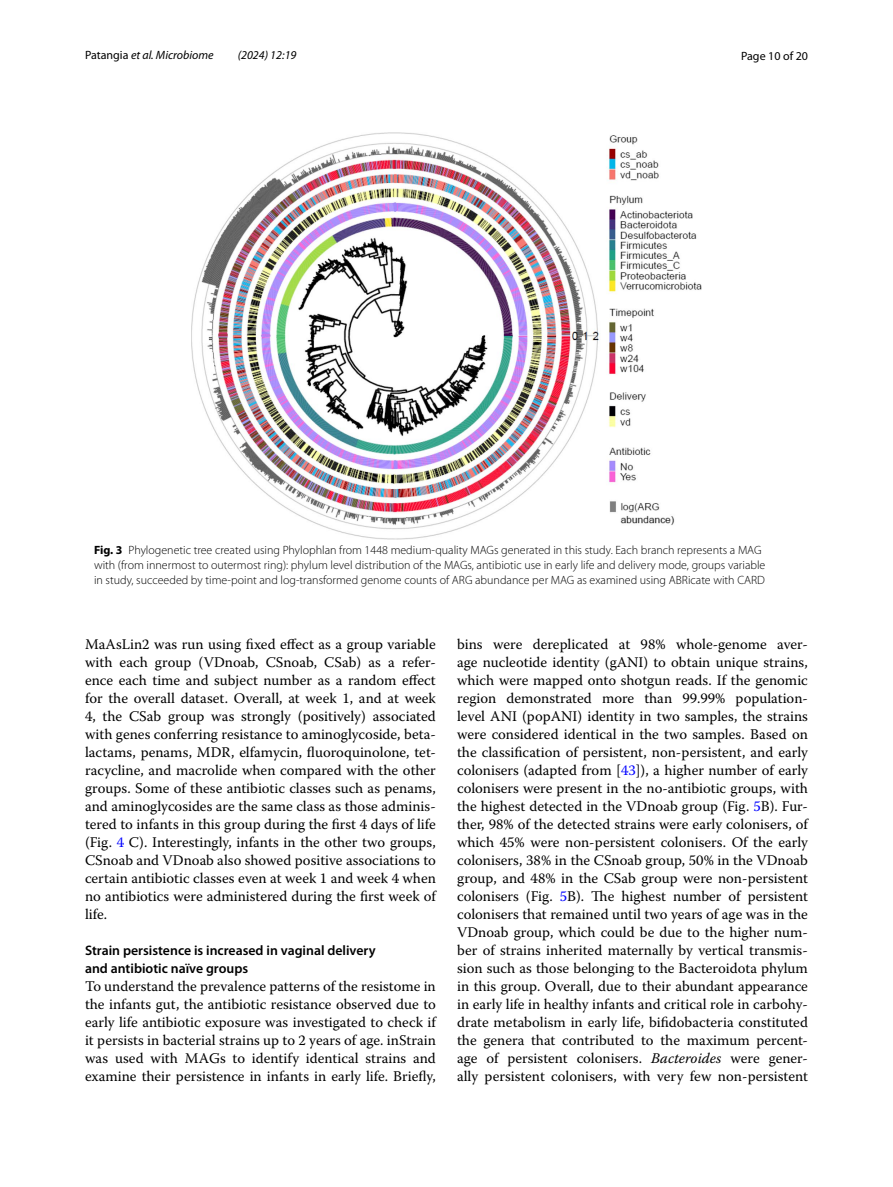
<style>
.page{position:relative;width:893px;height:1187px;background:#fff}
.page>*{position:absolute;margin:0;border:0;box-sizing:border-box;transform-origin:0 0}
.t1{font:14.7px/18px "Warnock Pro";color:#000;text-align:justify}
.t2{font:600 13.8px/18px "Myriad Pro";color:#000}
.t3{font:300 12px/15px "Myriad Pro";color:#000}
.t4{font:italic 12px "Myriad Pro";color:#000}
.t5{font:12px "Myriad Pro";color:#000}
.s1{font-style:normal}
.s2{font-weight:700}
.s3{color:#00f}
.s4{font-style:italic}
</style>
<div class="page">
<img style="left:191px;top:133px;width:511px;height:406px">
<p class="t4" style="left:85px;top:48px;width:130px"><span class="s1">Patangia</span> et al. Microbiome</p>
<p class="t4" style="left:238px;top:48px;width:60px">(2024) 12:19</p>
<p class="t5" style="left:741px;top:48px;width:68px">Page 10 of 20</p>
<p class="t3" style="left:94px;top:543px;width:673px"><span class="s2">Fig. 3</span> Phylogenetic tree created using Phylophlan from 1448 medium-quality MAGs generated in this study. Each branch represents a MAG with (from innermost to outermost ring): phylum level distribution of the MAGs, antibiotic use in early life and delivery mode, groups variable in study, succeeded by time-point and log-transformed genome counts of ARG abundance per MAG as examined using ABRicate with CARD</p>
<p class="t1" style="left:85px;top:635px;width:352px">MaAsLin2 was run using fixed effect as a group variable with each group (VDnoab, CSnoab, CSab) as a refer&shy;ence each time and subject number as a random effect for the overall dataset. Overall, at week 1, and at week 4, the CSab group was strongly (positively) associated with genes conferring resistance to aminoglycoside, beta&shy;lactams, penams, MDR, elfamycin, fluoroquinolone, tet&shy;racycline, and macrolide when compared with the other groups. Some of these antibiotic classes such as penams, and aminoglycosides are the same class as those adminis&shy;tered to infants in this group during the first 4 days of life (Fig. <span class="s3">4</span> C). Interestingly, infants in the other two groups, CSnoab and VDnoab also showed positive associations to certain antibiotic classes even at week 1 and week 4 when no antibiotics were administered during the first week of life.</p>
<p class="t2" style="left:85px;top:941px;width:292px">Strain persistence is increased in vaginal delivery and antibiotic naïve groups</p>
<p class="t1" style="left:85px;top:977px;width:352px">To understand the prevalence patterns of the resistome in the infants gut, the antibiotic resistance observed due to early life antibiotic exposure was investigated to check if it persists in bacterial strains up to 2 years of age. inStrain was used with MAGs to identify identical strains and examine their persistence in infants in early life. Briefly,</p>
<p class="t1" style="left:457px;top:635px;width:352px">bins were dereplicated at 98% whole-genome aver&shy;age nucleotide identity (gANI) to obtain unique strains, which were mapped onto shotgun reads. If the genomic region demonstrated more than 99.99% population&shy;level ANI (popANI) identity in two samples, the strains were considered identical in the two samples. Based on the classification of persistent, non-persistent, and early colonisers (adapted from [<span class="s3">43</span>]), a higher number of early colonisers were present in the no-antibiotic groups, with the highest detected in the VDnoab group (Fig. <span class="s3">5</span>B). Fur&shy;ther, 98% of the detected strains were early colonisers, of which 45% were non-persistent colonisers. Of the early colonisers, 38% in the CSnoab group, 50% in the VDnoab group, and 48% in the CSab group were non-persistent colonisers (Fig. <span class="s3">5</span>B). The highest number of persistent colonisers that remained until two years of age was in the VDnoab group, which could be due to the higher num&shy;ber of strains inherited maternally by vertical transmis&shy;sion such as those belonging to the Bacteroidota phylum in this group. Overall, due to their abundant appearance in early life in healthy infants and critical role in carbohy&shy;drate metabolism in early life, bifidobacteria constituted the genera that contributed to the maximum percent&shy;age of persistent colonisers. <span class="s4">Bacteroides</span> were gener&shy;ally persistent colonisers, with very few non-persistent</p>
</div>
